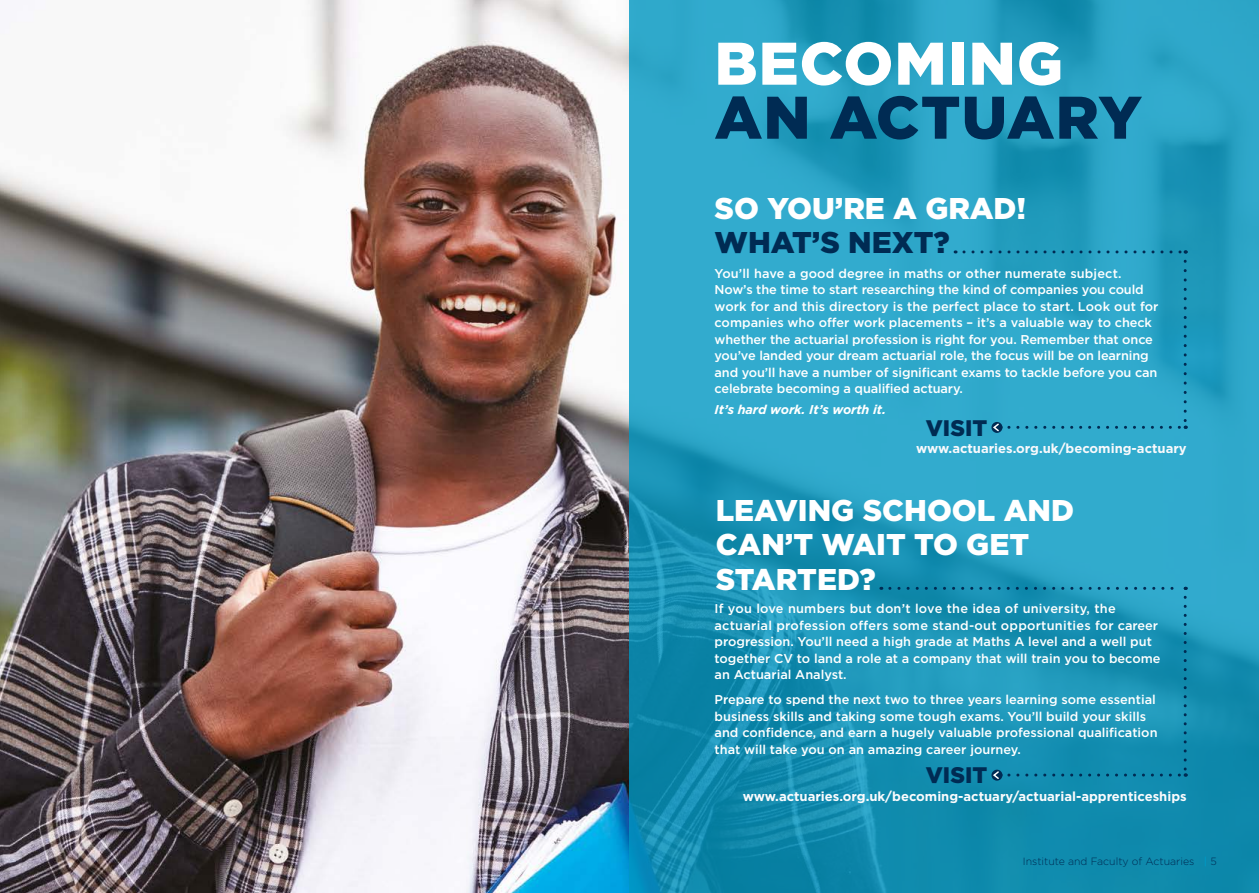
<style>
.page{position:relative;width:1259px;height:893px;background:#fff}
.page>*{position:absolute;margin:0;border:0;box-sizing:border-box;transform-origin:0 0}
.t1{font:900 60px "Gotham";letter-spacing:.02em;color:#002b53}
.t2{font:900 60px "Gotham";letter-spacing:.02em;color:#fff}
.t3{font:900 30px/34.5px "Gotham";color:#fff}
.t4{font:900 30px "Gotham";color:#002b53}
.t5{font:900 22.5px "Gotham";color:#002b53}
.t6{font:700 13.05px "Gotham";color:#fbfbfd}
.t7{font:700 13.05px "Gotham";color:#f9f9fc}
.t8{font:500 12.75px/16.5px "Gotham";color:#fff}
.t9{font:italic 700 12.75px "Gotham";letter-spacing:-.01em;color:#fff}
.t10{font:300 10.5px "Gotham";color:#002b53}
.s1{font-weight:500;color:#0098c3}
</style>
<div class="page">
<img style="left:0;top:0;width:629px;height:893px">
<svg style="left:629px;top:0;width:630px;height:893px;background:#229cbe"></svg>
<svg style="left:964px;top:250px;width:222px;height:3px"></svg>
<svg style="left:1009px;top:261px;width:177px;height:168px;background:#2ba5c7"></svg>
<div style="left:991px;top:422px;width:11px;height:11px;background:#002b53;border-radius:50%"></div>
<svg style="left:991px;top:422px;width:10px;height:11px"></svg>
<svg style="left:890px;top:587px;width:296px;height:3px"></svg>
<svg style="left:1009px;top:597px;width:177px;height:179px;background:#1991b4"></svg>
<svg style="left:991px;top:770px;width:10px;height:10px"></svg>
<h1 class="t2" style="left:714px;top:29px;width:350px">BECOMING</h1>
<h1 class="t1" style="left:714px;top:83px;width:429px">AN ACTUARY</h1>
<h2 class="t3" style="left:714px;top:190px;width:313px">SO YOU’RE A GRAD!</h2>
<h2 class="t4" style="left:714px;top:225px;width:237px">WHAT’S NEXT?</h2>
<p class="t8" style="left:714px;top:265px;width:445px">You’ll have a good degree in maths or other numerate subject.<br>Now’s the time to start researching the kind of companies you could work for and this directory is the perfect place to start. Look out for companies who offer work placements – it’s a valuable way to check whether the actuarial profession is right for you. Remember that once you’ve landed your dream actuarial role, the focus will be on learning and you’ll have a number of significant exams to tackle before you can celebrate becoming a qualified actuary.</p>
<p class="t9" style="left:714px;top:401px;width:173px">It’s hard work. It’s worth it.</p>
<p class="t7" style="left:916px;top:441px;width:272px">www.actuaries.org.uk/becoming-actuary</p>
<h3 class="t5" style="left:926px;top:415px;width:63px">VISIT</h3>
<h2 class="t3" style="left:716px;top:492px;width:360px">LEAVING SCHOOL AND<br>CAN’T WAIT TO GET<br>STARTED?</h2>
<p class="t8" style="left:714px;top:600px;width:447px">If you love numbers but don’t love the idea of university, the actuarial profession offers some stand-out opportunities for career progression. You’ll need a high grade at Maths A level and a well put together CV to land a role at a company that will train you to become an Actuarial Analyst.</p>
<p class="t8" style="left:714px;top:691px;width:444px">Prepare to spend the next two to three years learning some essential business skills and taking some tough exams. You’ll build your skills and confidence, and earn a hugely valuable professional qualification that will take you on an amazing career journey.</p>
<p class="t6" style="left:742px;top:789px;width:445px">www.actuaries.org.uk/becoming-actuary/actuarial-apprenticeships</p>
<h3 class="t5" style="left:926px;top:762px;width:63px">VISIT</h3>
<p class="t10" style="left:1023px;top:855px;width:195px">Institute and Faculty of Actuaries <span class="s1">|</span> 5</p>
</div>
